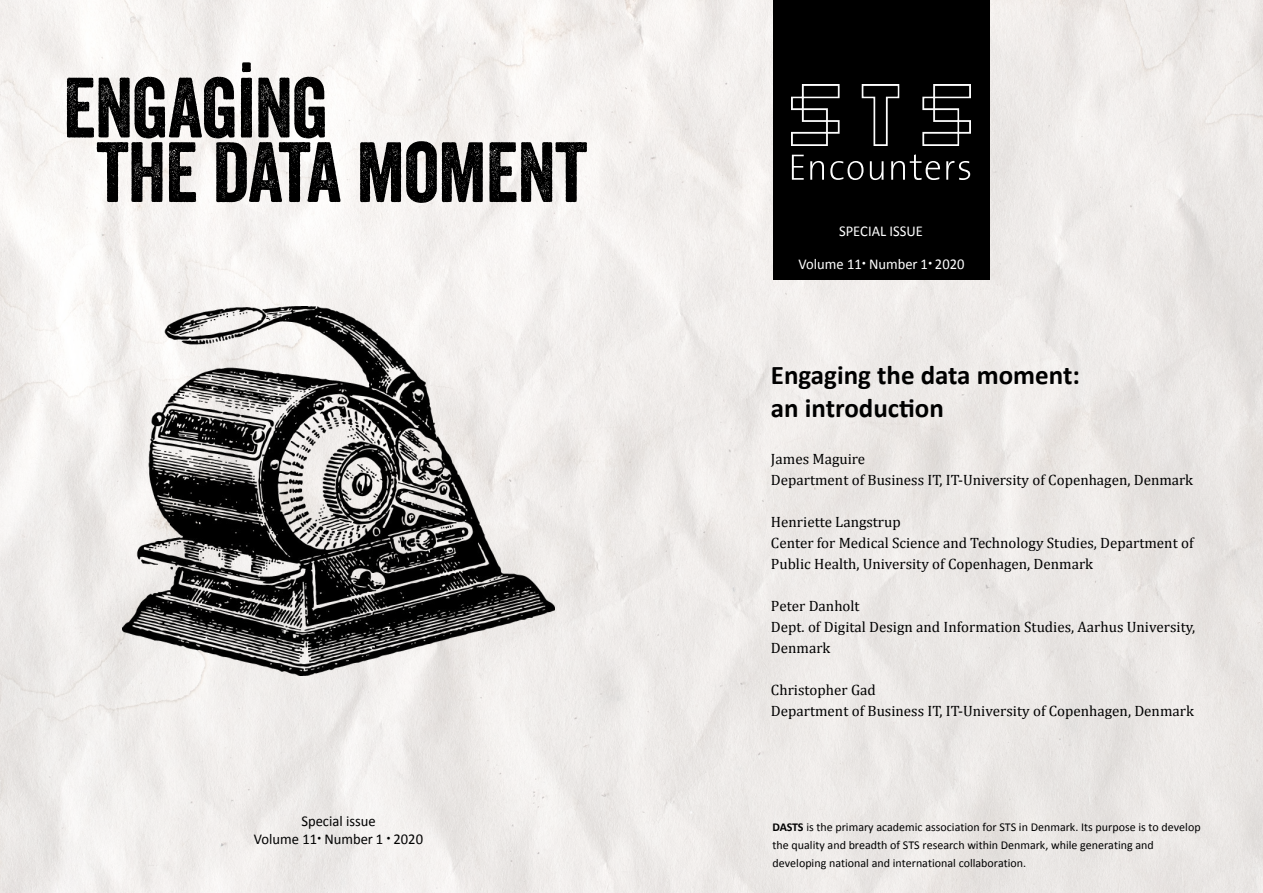
<style>
.page{position:relative;width:1263px;height:893px;background:#fff}
.page>*{position:absolute;margin:0;border:0;box-sizing:border-box;transform-origin:0 0}
.t1{font:82.5px "Veneer";letter-spacing:-.01em;color:#000}
.t2{font:700 27px "Calibri";color:#000}
.t3{font:15px/21px "Cambria";color:#000}
.t4{font:15px/18px "Calibri";color:#000;text-align:center}
.t5{font:15px "Calibri";color:#fff}
.t6{font:12px/18px "Calibri";color:#000}
.s1{font-size:9px}
.s2{font-weight:700}
</style>
<div class="page">
<img style="left:0;top:0;width:1263px;height:893px">
<img style="left:122px;top:306px;width:433px;height:370px">
<div style="left:773px;top:0;width:216px;height:280px;background:#000"></div>
<img style="left:792px;top:84px;width:178px;height:62px">
<svg style="left:792px;top:155px;width:12px;height:25px"></svg>
<svg style="left:810px;top:161px;width:14px;height:19px"></svg>
<svg style="left:830px;top:161px;width:33px;height:19px"></svg>
<svg style="left:870px;top:154px;width:70px;height:26px"></svg>
<svg style="left:946px;top:160px;width:24px;height:20px"></svg>
<p class="t1" style="left:63px;top:57px;width:267px">ENGAGING</p>
<h1 class="t1" style="left:96px;top:122px;width:492px">THE DATA MOMENT</h1>
<p class="t4" style="left:254px;top:811px;width:171px">Special issue<br>Volume 11<span class="s1">•</span> Number 1 <span class="s1">•</span> 2020</p>
<p class="t5" style="left:839px;top:222px;width:85px">SPECIAL ISSUE</p>
<p class="t5" style="left:799px;top:254px;width:167px">Volume 11<span class="s1">•</span> Number 1<span class="s1">•</span> 2020</p>
<p class="t2" style="left:771px;top:358px;width:310px">Engaging the data moment:</p>
<h2 class="t2" style="left:771px;top:391px;width:174px">an introduction</h2>
<p class="t3" style="left:771px;top:449px;width:424px">James Maguire<br>Department of Business IT, IT-University of Copenhagen, Denmark</p>
<p class="t3" style="left:771px;top:512px;width:424px">Henriette Langstrup<br>Center for Medical Science and Technology Studies, Department of<br>Public Health, University of Copenhagen, Denmark</p>
<p class="t3" style="left:771px;top:596px;width:426px">Peter Danholt<br>Dept. of Digital Design and Information Studies, Aarhus University,<br>Denmark</p>
<p class="t3" style="left:771px;top:680px;width:424px">Christopher Gad<br>Department of Business IT, IT-University of Copenhagen, Denmark</p>
<p class="t6" style="left:773px;top:817px;width:429px"><span class="s2">DASTS</span> is the primary academic association for STS in Denmark. Its purpose is to develop the quality and breadth of STS research within Denmark, while generating and developing national and international collaboration.</p>
</div>
